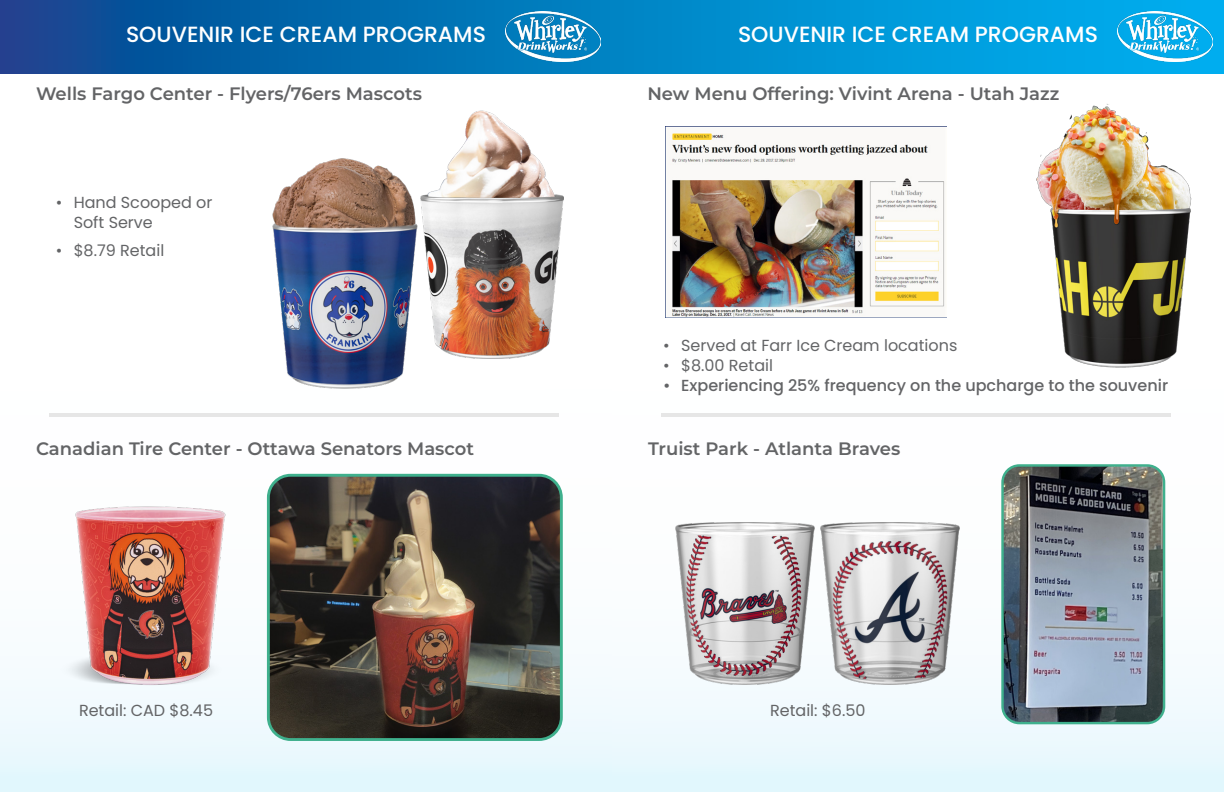
<style>
.page{position:relative;width:1224px;height:792px;background:#fff}
.page>*{position:absolute;margin:0;border:0;box-sizing:border-box;transform-origin:0 0}
.t1{font:500 22px "Poppins";color:#fff}
.t2{font:600 18px "Montserrat";color:#636466}
.t3{font:16px/20px "Poppins";color:#636466}
.t4{font:500 16px "Poppins";color:#636466}
</style>
<div class="page">
<svg style="left:0;top:0;width:1224px;height:74px;background:#027dbf"></svg>
<div style="left:612px;top:333px;width:612px;height:459px;background:linear-gradient(to bottom,#fff,#ecf9fd)"></div>
<img style="left:505px;top:12px;width:95px;height:50px">
<div style="left:0;top:333px;width:612px;height:459px;background:linear-gradient(to bottom,#fff,#ecf9fd)"></div>
<img style="left:1117px;top:12px;width:95px;height:50px">
<hr style="left:50px;top:413px;width:509px;height:4px;background:#e6e6e6">
<img style="left:424px;top:110px;width:140px;height:249px">
<img style="left:270px;top:158px;width:154px;height:235px">
<img style="left:60px;top:503px;width:172px;height:186px">
<img style="left:268px;top:475px;width:293px;height:265px">
<div style="left:267px;top:474px;width:296px;height:267px;border:3px solid #3fb08d;border-radius:22px"></div>
<img style="left:1027px;top:104px;width:173px;height:270px">
<img style="left:667px;top:127px;width:278px;height:190px">
<hr style="left:662px;top:413px;width:509px;height:4px;background:#e6e6e6">
<img style="left:1003px;top:465px;width:161px;height:258px">
<div style="left:1001px;top:464px;width:164px;height:260px;border:2px solid #3fb08d;border-radius:17px"></div>
<img style="left:675px;top:523px;width:139px;height:162px">
<img style="left:821px;top:523px;width:139px;height:162px">
<p class="t1" style="left:126px;top:21px;width:361px">SOUVENIR ICE CREAM PROGRAMS</p>
<p class="t1" style="left:738px;top:21px;width:361px">SOUVENIR ICE CREAM PROGRAMS</p>
<p class="t2" style="left:36px;top:80px;width:387px">Wells Fargo Center - Flyers/76ers Mascots</p>
<p class="t2" style="left:647px;top:80px;width:413px">New Menu Offering: Vivint Arena - Utah Jazz</p>
<p class="t3" style="left:74px;top:193px;width:140px;text-indent:-18px">• Hand Scooped or<br>Soft Serve</p>
<p class="t3" style="left:56px;top:241px;width:110px">• $8.79 Retail</p>
<p class="t3" style="left:663px;top:335px;width:296px">• Served at Farr Ice Cream locations</p>
<p class="t3" style="left:663px;top:355px;width:111px">• $8.00 Retail</p>
<p class="t4" style="left:663px;top:376px;width:507px">• Experiencing 25% frequency on the upcharge to the souvenir</p>
<p class="t2" style="left:36px;top:436px;width:440px">Canadian Tire Center - Ottawa Senators Mascot</p>
<p class="t2" style="left:648px;top:436px;width:254px">Truist Park - Atlanta Braves</p>
<p class="t3" style="left:79px;top:700px;width:136px">Retail: CAD $8.45</p>
<p class="t3" style="left:770px;top:700px;width:97px">Retail: $6.50</p>
</div>
